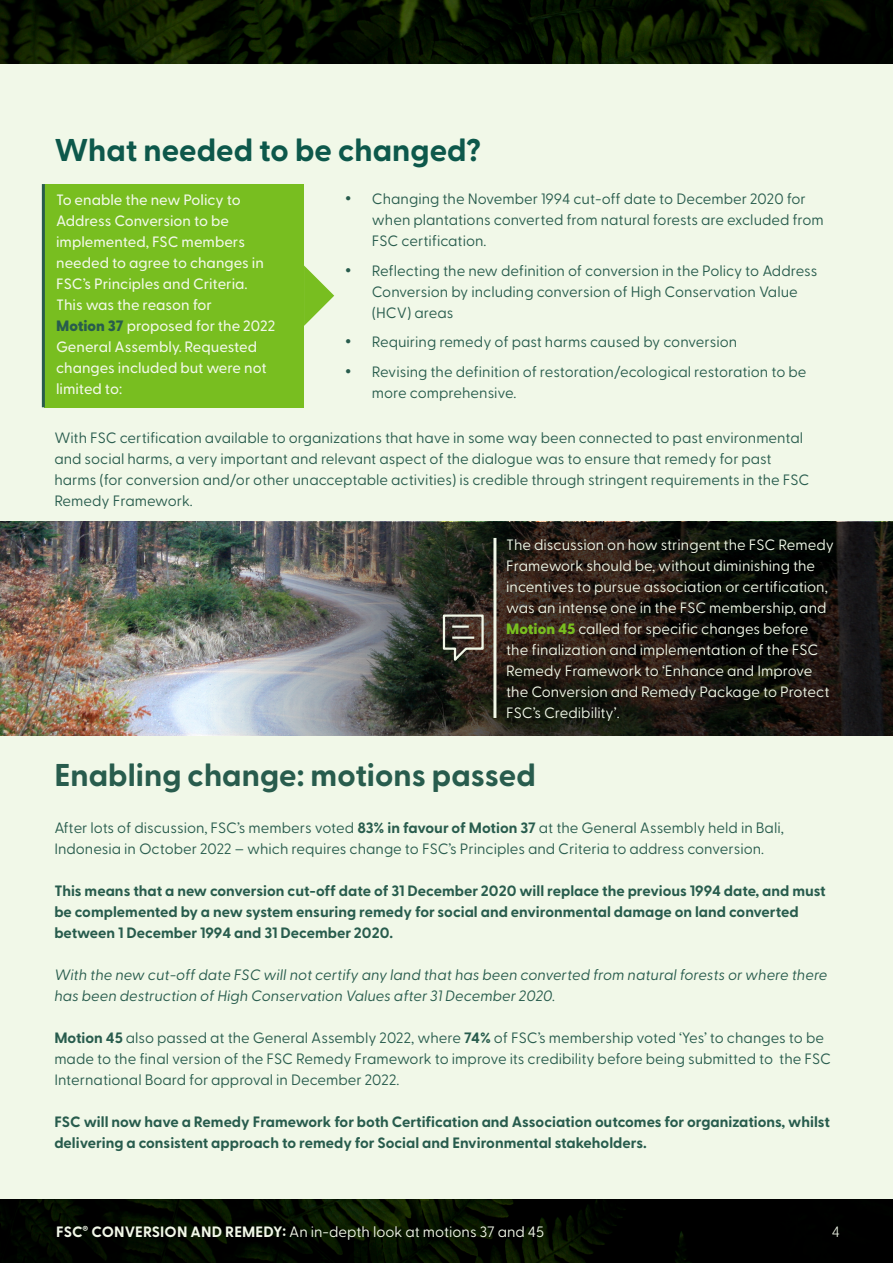
<style>
.page{position:relative;width:893px;height:1263px;background:#fff}
.page>*{position:absolute;margin:0;border:0;box-sizing:border-box;transform-origin:0 0}
.Level_1_Headline{font:700 31.5px "Greycliff CF";color:#285c4d}
.Level_1_Headline-2{font:700 31.5px "Greycliff CF";color:#0d584b}
.Body_text{font:15px/21px "Greycliff CF";color:#285c4d}
.Body_text-2{font:700 15px/21px "Greycliff CF";color:#285c4d}
.Body_text-3{font:15px/21px "Greycliff CF";color:#f1f8e8}
.Body_text-4{font:500 15px/21px "Greycliff CF";color:#f1f8e8}
.Body_text-5{font:italic 15px/21px "Greycliff CF";color:#285c4d}
.t1{font:15px "Greycliff CF";color:#f1f7e8}
.t2{font:300 15px "Greycliff CF";color:#f1f7e8}
.s1{font-weight:800;color:#285c4d}
.s2{font-weight:700;font-size:21px}
.s3{font-weight:800;color:#78be20}
.s4{font-weight:700}
</style>
<div class="page">
<img style="left:0;top:0;width:893px;height:1263px">
<div style="left:0;top:64px;width:893px;height:1135px;background:#f1f8e8"></div>
<img style="left:0;top:522px;width:893px;height:214px">
<svg style="left:442px;top:613px;width:43px;height:52px;background:#5b5249"></svg>
<div style="left:45px;top:184px;width:259px;height:223px;background:#78be20"></div>
<hr style="left:42px;top:184px;width:3px;height:223px;background:#285c4d">
<svg style="left:304px;top:265px;width:30px;height:61px"></svg>
<hr style="left:493px;top:538px;width:3px;height:180px;background:#f1f8e8">
<p class="Level_1_Headline-2" style="left:54px;top:126px;width:428px">What needed to be changed?</p>
<p class="Body_text-4" style="left:56px;top:188px;width:221px">To enable the new Policy to<br>Address Conversion to be implemented, FSC members needed to agree to changes in<br>FSC’s Principles and Criteria.<br>This was the reason for<br><span class="s1">Motion 37</span> proposed for the 2022<br>General Assembly. Requested changes included but were not limited to:</p>
<p class="Body_text" style="left:372px;top:187px;width:454px;text-indent:-27px"><span class="s2">•</span> Changing the November 1994 cut-off date to December 2020 for when plantations converted from natural forests are excluded from<br>FSC certification.</p>
<p class="Body_text" style="left:372px;top:259px;width:447px;text-indent:-27px"><span class="s2">•</span> Reflecting the new definition of conversion in the Policy to Address<br>Conversion by including conversion of High Conservation Value (HCV) areas</p>
<p class="Body_text" style="left:345px;top:330px;width:394px"><span class="s2">•</span> Requiring remedy of past harms caused by conversion</p>
<p class="Body_text" style="left:372px;top:360px;width:436px;text-indent:-27px"><span class="s2">•</span> Revising the definition of restoration/ecological restoration to be more comprehensive.</p>
<p class="Body_text" style="left:54px;top:426px;width:750px">With FSC certification available to organizations that have in some way been connected to past environmental</p>
<p class="Body_text" style="left:54px;top:447px;width:719px">and social harms, a very important and relevant aspect of the dialogue was to ensure that remedy for past</p>
<p class="Body_text" style="left:54px;top:468px;width:757px">harms (for conversion and/or other unacceptable activities) is credible through stringent requirements in the FSC<br>Remedy Framework.</p>
<p class="Body_text-3" style="left:506px;top:533px;width:329px">The discussion on how stringent the FSC Remedy Framework should be, without diminishing the incentives to pursue association or certification, was an intense one in the FSC membership, and <span class="s3">Motion 45</span> called for specific changes before the finalization and implementation of the FSC Remedy Framework to ‘Enhance and Improve the Conversion and Remedy Package to Protect FSC’s Credibility’.</p>
<p class="Level_1_Headline" style="left:54px;top:751px;width:483px">Enabling change: motions passed</p>
<p class="Body_text" style="left:54px;top:816px;width:731px">After lots of discussion, FSC’s members voted <span class="s4">83% in favour of Motion 37</span> at the General Assembly held in Bali,<br>Indonesia in October 2022 – which requires change to FSC’s Principles and Criteria to address conversion.</p>
<p class="Body_text-2" style="left:54px;top:879px;width:773px">This means that a new conversion cut-off date of 31 December 2020 will replace the previous 1994 date, and must be complemented by a new system ensuring remedy for social and environmental damage on land converted between 1 December 1994 and 31 December 2020.</p>
<p class="Body_text-5" style="left:54px;top:963px;width:775px">With the new cut-off date FSC will not certify any land that has been converted from natural forests or where there has been destruction of High Conservation Values after 31 December 2020.</p>
<p class="Body_text" style="left:54px;top:1026px;width:778px"><span class="s4">Motion 45</span> also passed at the General Assembly 2022, where <span class="s4">74%</span> of FSC’s membership voted ‘Yes’ to changes to be made to the final version of the FSC Remedy Framework to improve its credibility before being submitted to the FSC<br>International Board for approval in December 2022.</p>
<p class="Body_text-2" style="left:54px;top:1110px;width:777px">FSC will now have a Remedy Framework for both Certification and Association outcomes for organizations, whilst delivering a consistent approach to remedy for Social and Environmental stakeholders.</p>
<p class="t1" style="left:56px;top:1221px;width:490px"><span class="s4">FSC</span><sup>®</sup> <span class="s4">CONVERSION AND REMEDY:</span> An in-depth look at motions 37 and 45</p>
<p class="t2" style="left:832px;top:1221px;width:10px">4</p>
</div>
